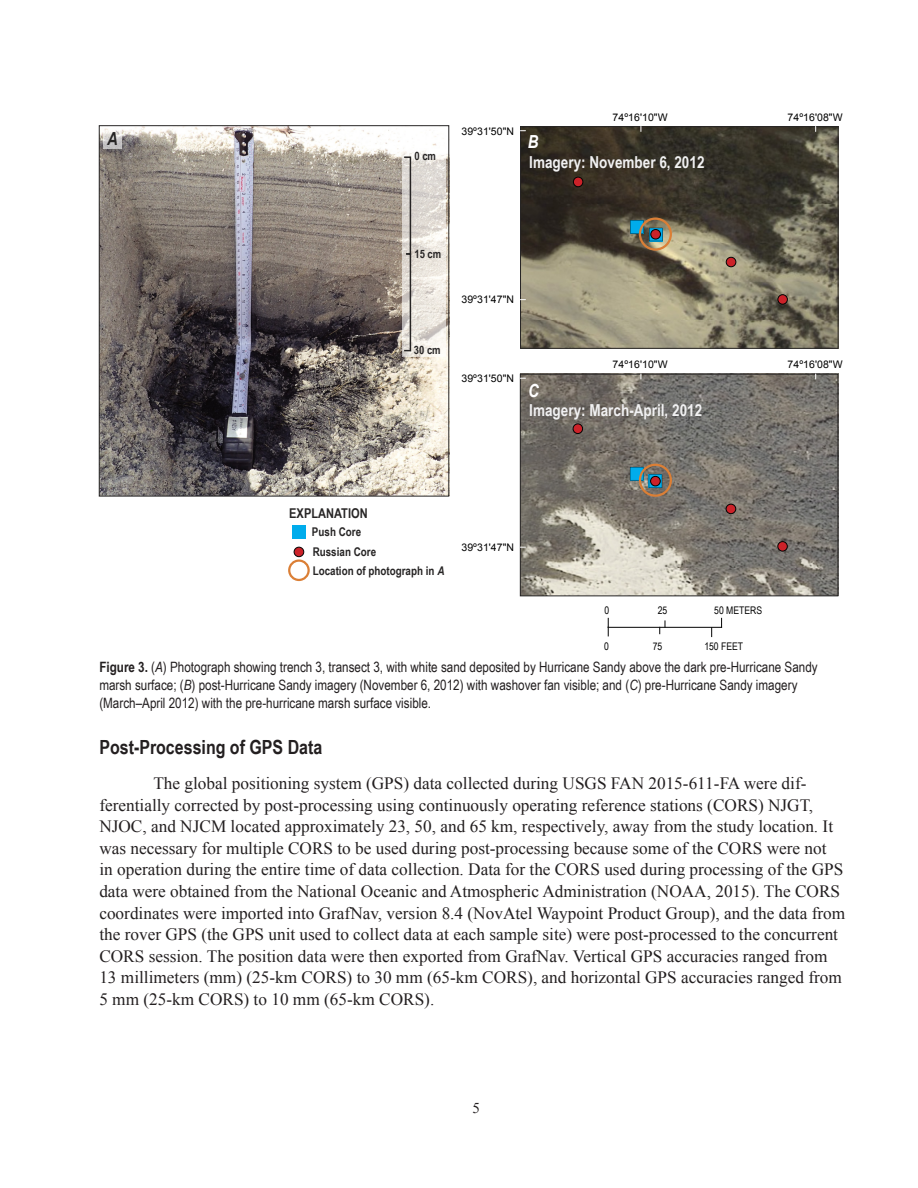
<style>
.page{position:relative;width:918px;height:1188px;background:#fff}
.page>*{position:absolute;margin:0;border:0;box-sizing:border-box;transform-origin:0 0}
.Heading_2{font:700 19.5px "Arial Narrow";color:#231f20}
.t1{font:italic 700 18px "Arial Narrow";color:#fff}
.t2{font:italic 700 18px "Arial Narrow";color:#272525}
.Body_Text{font:17.25px/21.6px "Times New Roman";color:#231f20}
.t3{font:700 16.5px "Arial Narrow";color:#f1f1f2}
.t4{font:15px "Times New Roman";color:#231f20}
.Figure_1__FigureCapt{font:14.25px/18px "Arial Narrow";color:#231f20}
.t5{font:700 13.5px "Arial Narrow";color:#272525}
.t6{font:700 12px/19.4px "Arial Narrow";color:#272525}
.t7{font:700 11.55px "Arial Narrow";color:#272525}
.t8{font:10.5px "Arial";letter-spacing:.005em;color:#000}
.t9{font:10.5px "Arial Narrow";color:#030303}
.s1{font-style:italic}
.s2{font-weight:700}
</style>
<div class="page">
<img style="left:522px;top:128px;width:315px;height:219px">
<img style="left:522px;top:376px;width:314px;height:218px">
<svg style="left:630px;top:220px;width:32px;height:21px"></svg>
<svg style="left:630px;top:467px;width:13px;height:13px"></svg>
<svg style="left:649px;top:475px;width:13px;height:13px"></svg>
<div style="left:573px;top:177px;width:10px;height:10px;background:#cc2229;border-radius:50%"></div>
<div style="left:573px;top:177px;width:10px;height:10px;border:1px solid #030303;border-radius:50%"></div>
<div style="left:726px;top:257px;width:10px;height:10px;background:#cc2229;border-radius:50%"></div>
<div style="left:726px;top:257px;width:10px;height:10px;border:1px solid #030303;border-radius:50%"></div>
<div style="left:651px;top:230px;width:9px;height:9px;background:#cc2229;border-radius:50%"></div>
<div style="left:650px;top:229px;width:11px;height:10px;border:1px solid #030303;border-radius:50%"></div>
<div style="left:778px;top:295px;width:9px;height:9px;background:#cc2229;border-radius:50%"></div>
<div style="left:778px;top:294px;width:10px;height:11px;border:1px solid #030303;border-radius:50%"></div>
<div style="left:573px;top:424px;width:10px;height:10px;background:#cc2229;border-radius:50%"></div>
<div style="left:573px;top:424px;width:10px;height:10px;border:1px solid #030303;border-radius:50%"></div>
<div style="left:726px;top:504px;width:10px;height:10px;background:#cc2229;border-radius:50%"></div>
<div style="left:726px;top:504px;width:10px;height:10px;border:1px solid #030303;border-radius:50%"></div>
<div style="left:651px;top:476px;width:9px;height:10px;background:#cc2229;border-radius:50%"></div>
<div style="left:650px;top:476px;width:11px;height:10px;border:1px solid #030303;border-radius:50%"></div>
<div style="left:778px;top:542px;width:9px;height:9px;background:#cc2229;border-radius:50%"></div>
<div style="left:777px;top:541px;width:11px;height:11px;border:1px solid #030303;border-radius:50%"></div>
<img style="left:101px;top:127px;width:346px;height:367px">
<div style="left:99px;top:125px;width:350px;height:371px;border:1px solid #272525"></div>
<div style="left:520px;top:126px;width:319px;height:223px;border:1px solid #272525"></div>
<div style="left:520px;top:374px;width:318px;height:222px;border:1px solid #272525"></div>
<div style="left:639px;top:218px;width:33px;height:33px;border:2px solid #db7f36;border-radius:50%"></div>
<div style="left:639px;top:464px;width:33px;height:33px;border:2px solid #db7f36;border-radius:50%"></div>
<svg style="left:402px;top:149px;width:44px;height:208px"></svg>
<svg style="left:403px;top:156px;width:9px;height:196px;background:#bcb7b2"></svg>
<hr style="left:608px;top:627px;width:114px;height:1px;background:#030303">
<svg style="left:659px;top:621px;width:7px;height:13px"></svg>
<svg style="left:608px;top:618px;width:1px;height:18px"></svg>
<svg style="left:103px;top:130px;width:19px;height:18px"></svg>
<div style="left:288px;top:559px;width:22px;height:22px;border:2px solid #db7f36;border-radius:50%"></div>
<div style="left:292px;top:526px;width:13px;height:13px;background:#00acec"></div>
<div style="left:294px;top:547px;width:10px;height:10px;background:#cc2229;border-radius:50%"></div>
<div style="left:294px;top:547px;width:10px;height:10px;border:1px solid #030303;border-radius:50%"></div>
<p class="t8" style="left:461px;top:124px;width:54px">39º31'50"N</p>
<p class="t2" style="left:107px;top:126px;width:12px">A</p>
<p class="t1" style="left:528px;top:128px;width:12px">B</p>
<p class="t8" style="left:613px;top:110px;width:56px">74º16'10"W</p>
<p class="t8" style="left:788px;top:110px;width:56px">74º16'08"W</p>
<p class="t7" style="left:414px;top:147px;width:23px">0 cm</p>
<p class="t3" style="left:529px;top:149px;width:177px">Imagery: November 6, 2012</p>
<p class="t7" style="left:414px;top:245px;width:28px">15 cm</p>
<p class="t7" style="left:414px;top:341px;width:28px">30 cm</p>
<p class="t8" style="left:461px;top:292px;width:54px">39º31'47"N</p>
<p class="t8" style="left:461px;top:372px;width:54px">39º31'50"N</p>
<p class="t1" style="left:528px;top:377px;width:12px">C</p>
<p class="t8" style="left:613px;top:358px;width:56px">74º16'10"W</p>
<p class="t8" style="left:788px;top:358px;width:56px">74º16'08"W</p>
<p class="t3" style="left:529px;top:398px;width:174px">Imagery: March-April, 2012</p>
<p class="t5" style="left:289px;top:503px;width:80px">EXPLANATION</p>
<p class="t6" style="left:313px;top:541px;width:133px">Russian Core<br>Location of photograph in <span class="s1">A</span></p>
<p class="t6" style="left:312px;top:522px;width:51px">Push Core</p>
<p class="t8" style="left:461px;top:540px;width:54px">39º31'47"N</p>
<p class="t9" style="left:605px;top:603px;width:6px">0</p>
<p class="t9" style="left:658px;top:603px;width:11px">25</p>
<p class="t9" style="left:714px;top:603px;width:49px">50 METERS</p>
<p class="t9" style="left:604px;top:638px;width:6px">0</p>
<p class="t9" style="left:653px;top:638px;width:11px">75</p>
<p class="t9" style="left:704px;top:638px;width:40px">150 FEET</p>
<p class="Figure_1__FigureCapt" style="left:99px;top:658px;width:720px"><span class="s2">Figure 3.</span> (<span class="s1">A</span>) Photograph showing trench 3, transect 3, with white sand deposited by Hurricane Sandy above the dark pre-Hurricane Sandy marsh surface; (<span class="s1">B</span>) post-Hurricane Sandy imagery (November 6, 2012) with washover fan visible; and (<span class="s1">C</span>) pre-Hurricane Sandy imagery (March–April 2012) with the pre-hurricane marsh surface visible.</p>
<p class="Heading_2" style="left:99px;top:732px;width:225px">Post-Processing of GPS Data</p>
<p class="Body_Text" style="left:99px;top:772px;width:747px;text-indent:54px">The global positioning system (GPS) data collected during USGS FAN 2015-611-FA were dif&shy;ferentially corrected by post-processing using continuously operating reference stations (CORS) NJGT, NJOC, and NJCM located approximately 23, 50, and 65 km, respectively, away from the study location. It was necessary for multiple CORS to be used during post-processing because some of the CORS were not<br>in operation during the entire time of data collection. Data for the CORS used during processing of the GPS data were obtained from the National Oceanic and Atmospheric Administration (NOAA, 2015). The CORS coordinates were imported into GrafNav, version 8.4 (NovAtel Waypoint Product Group), and the data from the rover GPS (the GPS unit used to collect data at each sample site) were post-processed to the concurrent CORS session. The position data were then exported from GrafNav. Vertical GPS accuracies ranged from 13 millimeters (mm) (25-km CORS) to 30 mm (65-km CORS), and horizontal GPS accuracies ranged from 5 mm (25-km CORS) to 10 mm (65-km CORS).</p>
<p class="t4" style="left:473px;top:1098px;width:9px">5</p>
</div>
